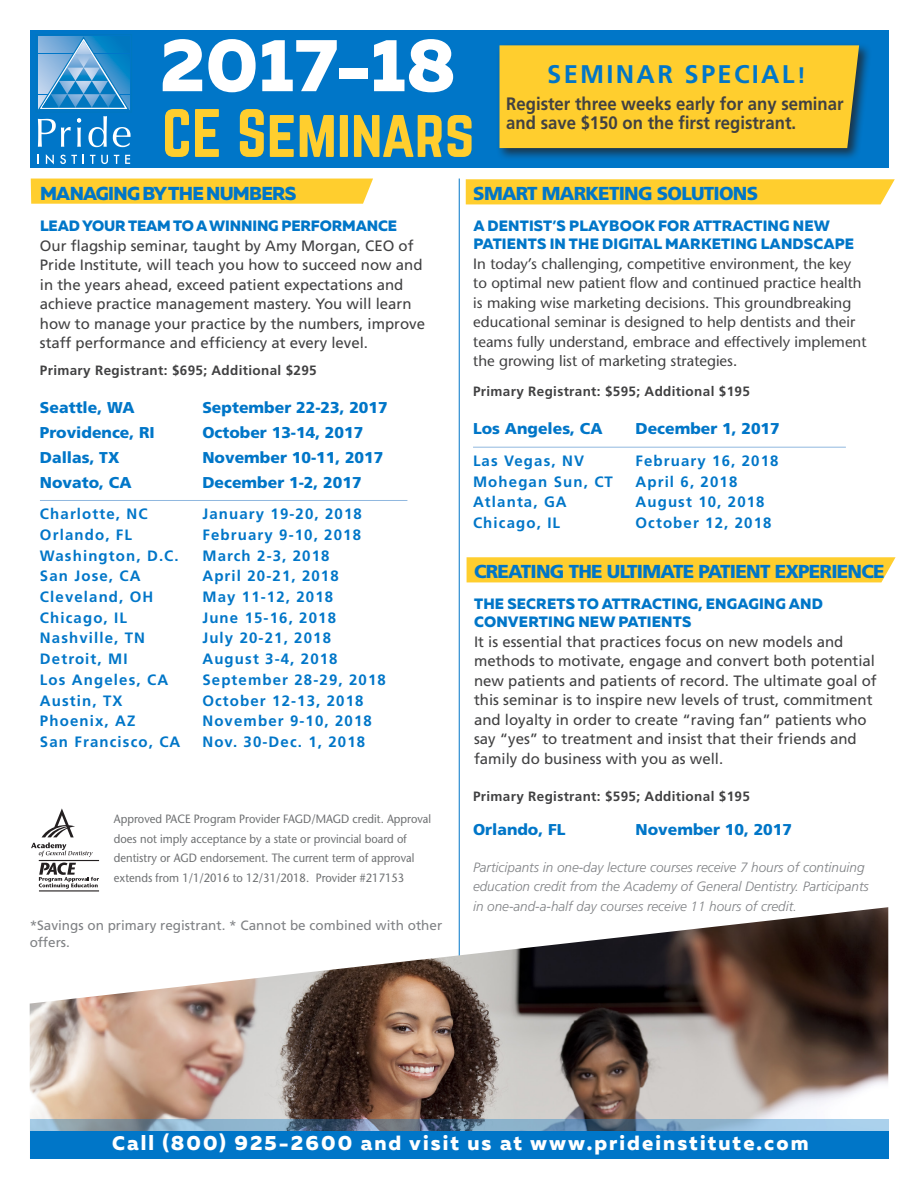
<style>
.page{position:relative;width:918px;height:1188px;background:#fff}
.page>*{position:absolute;margin:0;border:0;box-sizing:border-box;transform-origin:0 0}
.t1{font:75px "Muller Extra Bold DEMO";color:#fff}
.t2{font:59.85px "Norwester";color:#ffce2e}
.A_Head{font:700 25.5px "Frutiger";letter-spacing:.09em;color:#0076c8}
.t3{font:20.55px "Muller Extra Bold DEMO";letter-spacing:.1em;color:#fff}
.A_Head-2{font:900 18.75px "Frutiger";letter-spacing:-.04em;color:#0076c8}
.t4{font:18.75px "Muller Extra Bold DEMO";letter-spacing:-.04em;color:#0076c8}
.Body{font:700 18px/19.5px "Frutiger";color:#414142;scale:.93 1}
.dates17{font:900 15.75px "Frutiger";color:#0076c8}
.dates17_First{font:900 15.75px "Frutiger";color:#0076c8}
.Body-2{font:15px/19.5px "Frutiger";color:#414142}
.dates18{font:700 15px "Frutiger";letter-spacing:.075em;color:#0076c8}
.Body-3{font:15px/19.5px "Stone Sans";color:#414142}
.A_Head-3{font:15px/18px "Muller Extra Bold DEMO";letter-spacing:.01em;color:#0076c8}
.dates18_LINE{font:700 15px "Frutiger";letter-spacing:.075em;color:#0076c8}
.A_Head-4{font:15px "Muller Extra Bold DEMO";letter-spacing:-.01em;color:#0076c8}
.Body-4{font:italic 300 13.5px/19.5px "Frutiger";color:#808285}
.price{font:700 13.5px "Frutiger";letter-spacing:.025em;color:#414142}
.Body-5{font:13.5px/16.5px "Frutiger";color:#808285}
.Body-6{font:700 13.5px "Frutiger";letter-spacing:.025em;color:#414142}
.t5{font:12px/19.5px "Stone Sans";color:#6d6f71;scale:.93 1}
.t6{font:7.65px "Stone Sans";color:#58595b;scale:.91 1}
.s1{font-size:22.5px}
.s2{font-family:"Frutiger";font-weight:700}
.s3{font-family:"Frutiger"}
.s4{font-size:19.65px}
</style>
<div class="page">
<div style="left:31px;top:179px;width:342px;height:25px;background:#ffce2e"></div>
<hr style="left:459px;top:179px;width:1px;height:787px;background:#0076c8">
<hr style="left:40px;top:500px;width:367px;height:1px;background:#91b8df">
<div style="left:466px;top:179px;width:429px;height:25px;background:#ffce2e"></div>
<hr style="left:473px;top:447px;width:373px;height:1px;background:#91b8df">
<img style="left:30px;top:907px;width:858px;height:212px">
<hr style="left:39px;top:860px;width:60px;height:1px;background:#231f20">
<hr style="left:39px;top:890px;width:60px;height:1px;background:#231f20">
<svg style="left:39px;top:863px;width:60px;height:26px"></svg>
<svg style="left:42px;top:808px;width:33px;height:29px"></svg>
<svg style="left:31px;top:843px;width:62px;height:14px"></svg>
<div style="left:30px;top:30px;width:858px;height:137px;background:#0076c8"></div>
<svg style="left:46px;top:154px;width:8px;height:10px"></svg>
<svg style="left:60px;top:155px;width:17px;height:9px"></svg>
<svg style="left:90px;top:155px;width:5px;height:9px"></svg>
<svg style="left:101px;top:155px;width:7px;height:9px"></svg>
<svg style="left:114px;top:155px;width:5px;height:9px"></svg>
<svg style="left:125px;top:155px;width:5px;height:9px"></svg>
<svg style="left:37px;top:36px;width:94px;height:111px"></svg>
<div style="left:467px;top:557px;width:429px;height:25px;background:#ffce2e"></div>
<div style="left:496px;top:42px;width:375px;height:119px;background:#231f20;opacity:.75"></div>
<div style="left:500px;top:45px;width:359px;height:103px;background:#ffce2e"></div>
<svg style="left:30px;top:1119px;width:858px;height:39px;fill:#0076c8"></svg>
<p class="t1" style="left:160px;top:18px;width:298px">2017-18</p>
<p class="t2" style="left:162px;top:105px;width:314px">CE Seminars</p>
<p class="A_Head" style="left:547px;top:60px;width:260px">SEMINAR SPECIAL<span class="s1">!</span></p>
<p class="Body" style="left:506px;top:94px;width:364px">Register three weeks early for any seminar and save $150 on the first registrant.</p>
<p class="t4" style="left:40px;top:182px;width:258px">MANAGING BY THE NUMBERS</p>
<p class="A_Head-4" style="left:40px;top:217px;width:359px">LEAD YOUR TEAM TO A WINNING PERFORMANCE</p>
<p class="Body-2" style="left:40px;top:236px;width:387px">Our flagship seminar, taught by Amy Morgan, CEO of Pride Institute, will teach you how to succeed now and in the years ahead, exceed patient expectations and achieve practice management mastery. You will learn how to manage your practice by the numbers, improve staff performance and efficiency at every level.</p>
<p class="price" style="left:40px;top:363px;width:278px">Primary Registrant: $695; Additional $295</p>
<p class="dates17" style="left:40px;top:398px;width:96px">Seattle, WA</p>
<p class="dates17" style="left:202px;top:398px;width:187px">September 22-23, 2017</p>
<p class="dates17" style="left:40px;top:423px;width:116px">Providence, RI</p>
<p class="dates17" style="left:202px;top:423px;width:163px">October 13-14, 2017</p>
<p class="dates17" style="left:40px;top:448px;width:81px">Dallas, TX</p>
<p class="dates17" style="left:202px;top:448px;width:183px">November 10-11, 2017</p>
<p class="dates17" style="left:40px;top:473px;width:93px">Novato, CA</p>
<p class="dates17" style="left:202px;top:473px;width:161px">December 1-2, 2017</p>
<p class="dates18_LINE" style="left:40px;top:505px;width:109px">Charlotte, NC</p>
<p class="dates18_LINE" style="left:202px;top:505px;width:161px">January 19-20, 2018</p>
<p class="dates18" style="left:40px;top:526px;width:94px">Orlando, FL</p>
<p class="dates18" style="left:202px;top:526px;width:160px">February 9-10, 2018</p>
<p class="dates18" style="left:40px;top:547px;width:140px">Washington, D.C.</p>
<p class="dates18" style="left:202px;top:547px;width:129px">March 2-3, 2018</p>
<p class="dates18" style="left:40px;top:567px;width:102px">San Jose, CA</p>
<p class="dates18" style="left:202px;top:567px;width:138px">April 20-21, 2018</p>
<p class="dates18" style="left:40px;top:588px;width:115px">Cleveland, OH</p>
<p class="dates18" style="left:202px;top:588px;width:132px">May 11-12, 2018</p>
<p class="dates18" style="left:40px;top:609px;width:89px">Chicago, IL</p>
<p class="dates18" style="left:202px;top:609px;width:135px">June 15-16, 2018</p>
<p class="dates18" style="left:40px;top:629px;width:107px">Nashville, TN</p>
<p class="dates18" style="left:202px;top:629px;width:130px">July 20-21, 2018</p>
<p class="dates18" style="left:40px;top:650px;width:89px">Detroit, MI</p>
<p class="dates18" style="left:202px;top:650px;width:137px">August 3-4, 2018</p>
<p class="dates18" style="left:40px;top:671px;width:130px">Los Angeles, CA</p>
<p class="dates18" style="left:202px;top:671px;width:185px">September 28-29, 2018</p>
<p class="dates18" style="left:40px;top:692px;width:84px">Austin, TX</p>
<p class="dates18" style="left:202px;top:692px;width:163px">October 12-13, 2018</p>
<p class="dates18" style="left:40px;top:712px;width:97px">Phoenix, AZ</p>
<p class="dates18" style="left:202px;top:712px;width:171px">November 9-10, 2018</p>
<p class="dates18" style="left:40px;top:733px;width:142px">San Francisco, CA</p>
<p class="dates18" style="left:202px;top:733px;width:164px">Nov. 30-Dec. 1, 2018</p>
<p class="t5" style="left:114px;top:809px;width:343px">Approved PACE Program Provider FAGD/MAGD credit. Approval does not imply acceptance by a state or provincial board of dentistry or AGD endorsement. The current term of approval extends from 1/1/2016 to 12/31/2018. Provider #217153</p>
<p class="t6" style="left:104px;top:819px;width:101px">Provider FAGD/MAGD credit.</p>
<p class="t6" style="left:104px;top:850px;width:98px">provincial board of dentistry</p>
<p class="t6" style="left:104px;top:872px;width:98px">(1/1/2016) to (12/31/2018)</p>
<p class="Body-5" style="left:30px;top:917px;width:414px">*Savings on primary registrant. * Cannot be combined with other offers.</p>
<p class="A_Head-2" style="left:473px;top:182px;width:286px">SMART MARKETING SOLUTIONS</p>
<p class="A_Head-3" style="left:473px;top:217px;width:382px">A DENTIST<span class="s2">’</span>S PLAYBOOK FOR ATTRACTING NEW<br>PATIENTS IN THE DIGITAL MARKETING LANDSCAPE</p>
<p class="Body-3" style="left:473px;top:254px;width:395px">In today’s challenging, competitive environment, the key to optimal new patient flow and continued practice health is making wise marketing decisions. This groundbreaking educational seminar is designed to help dentists and their teams fully understand, embrace and effectively implement the growing list of marketing strategies<span class="s3">.</span></p>
<p class="price" style="left:473px;top:384px;width:278px">Primary Registrant: $595; Additional $195</p>
<p class="dates17" style="left:473px;top:419px;width:131px">Los Angeles, CA</p>
<p class="dates17" style="left:635px;top:419px;width:146px">December 1, 2017</p>
<p class="dates18_LINE" style="left:473px;top:452px;width:113px">Las Vegas, NV</p>
<p class="dates18_LINE" style="left:635px;top:452px;width:145px">February 16, 2018</p>
<p class="dates18" style="left:473px;top:473px;width:141px">Mohegan Sun, CT</p>
<p class="dates18" style="left:635px;top:473px;width:103px">April 6, 2018</p>
<p class="dates18" style="left:473px;top:493px;width:95px">Atlanta, GA</p>
<p class="dates18" style="left:635px;top:493px;width:131px">August 10, 2018</p>
<p class="dates18" style="left:473px;top:514px;width:89px">Chicago, IL</p>
<p class="dates18" style="left:635px;top:514px;width:138px">October 12, 2018</p>
<p class="A_Head-2" style="left:474px;top:560px;width:412px">CREATING THE ULTIMATE PATIENT EXPERIENCE</p>
<p class="A_Head-3" style="left:474px;top:595px;width:350px">THE SECRETS TO ATTRACTING, ENGAGING AND<br>CONVERTING NEW PATIENTS</p>
<p class="Body-2" style="left:474px;top:632px;width:404px">It is essential that practices focus on new models and methods to motivate, engage and convert both potential new patients and patients of record. The ultimate goal of this seminar is to inspire new levels of trust, commitment and loyalty in order to create “raving fan” patients who say “yes” to treatment and insist that their friends and family do business with you as well.</p>
<p class="Body-6" style="left:473px;top:788px;width:278px">Primary Registrant: $595; Additional $195</p>
<p class="dates17_First" style="left:473px;top:820px;width:94px">Orlando, FL</p>
<p class="dates17_First" style="left:635px;top:820px;width:158px">November 10, 2017</p>
<p class="Body-4" style="left:473px;top:858px;width:397px">Participants in one-day lecture courses receive 7 hours of continuing education credit from the Academy of General Dentistry. Participants in one-and-a-half day courses receive 11 hours of credit.</p>
<p class="t3" style="left:112px;top:1130px;width:698px"><span class="s4">C</span>all (800) 925-2600 and visit us at www.prideinstitute.com</p>
</div>
